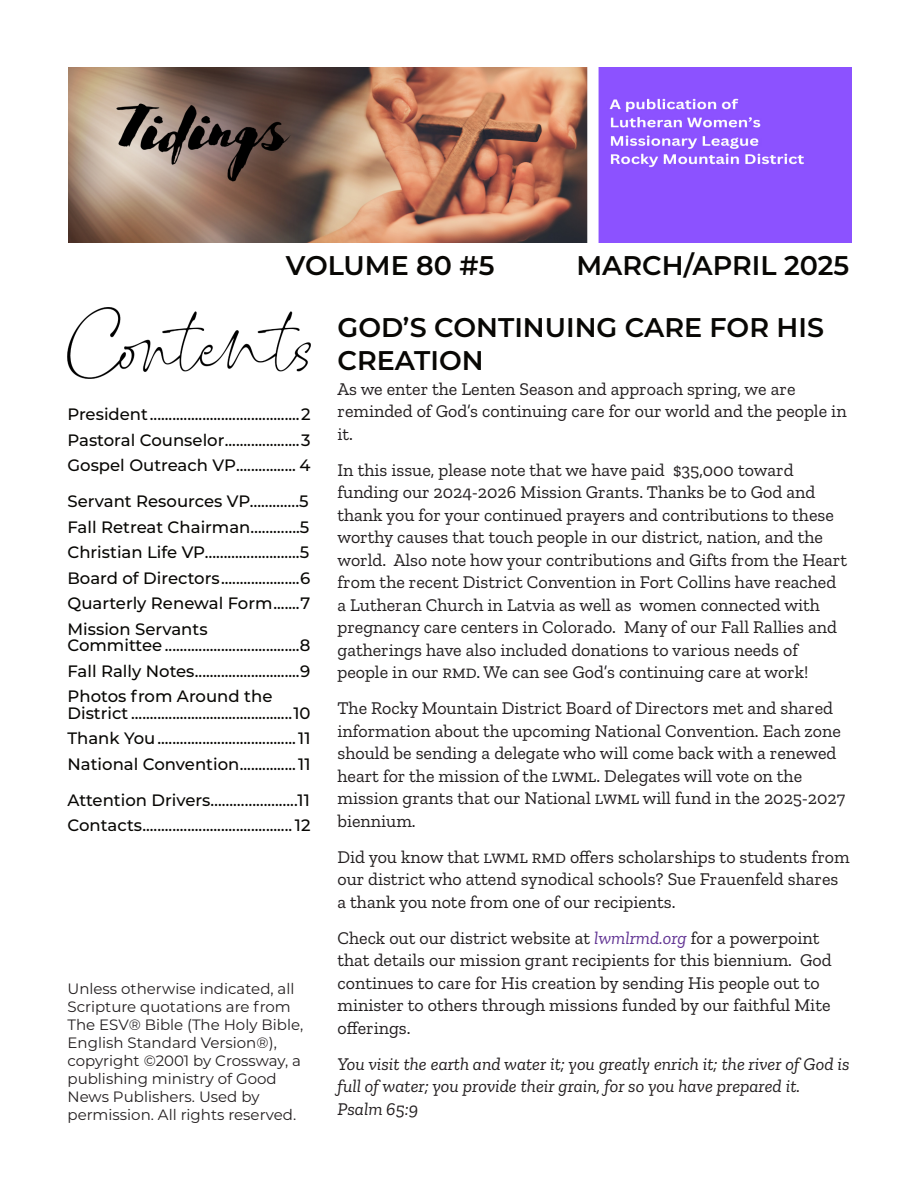
<style>
.page{position:relative;width:918px;height:1188px;background:#fff}
.page>*{position:absolute;margin:0;border:0;box-sizing:border-box;transform-origin:0 0}
.t1{font:600 27px/33px "Montserrat";color:#080704}
.t2{font:18px/22.5px "Zilla Slab";color:#231f20}
.t3{font:italic 18px/22.5px "Zilla Slab";color:#231f20}
.t4{font:500 16.5px/25.5px "Montserrat";color:#080704;text-align:justify}
.t5{font:15px/18px "Montserrat";color:#231f20}
.s1{font-style:italic;color:#613393}
</style>
<div class="page">
<img style="left:68px;top:308px;width:242px;height:70px">
<img style="left:68px;top:68px;width:783px;height:175px">
<h1 class="t1" style="left:286px;top:248px;width:210px">VOLUME 80 #5</h1>
<h1 class="t1" style="left:576px;top:248px;width:274px">MARCH/APRIL 2025</h1>
<p class="t4" style="left:68px;top:402px;width:244px">President........................................2<br>Pastoral Counselor....................3<br>Gospel Outreach VP................ 4</p>
<p class="t4" style="left:68px;top:489px;width:244px">Servant Resources VP………….5<br>Fall Retreat Chairman………….5<br>Christian Life VP…………………….5<br>Board of Directors.....................6<br>Quarterly Renewal Form.......7<br>Mission Servants</p>
<p class="t4" style="left:68px;top:633px;width:244px">Committee ....................................8<br>Fall Rally Notes............................9<br>Photos from Around the</p>
<p class="t4" style="left:68px;top:700px;width:245px">District ...........................................10<br>Thank You.....................................11<br>National Convention...............11</p>
<p class="t4" style="left:68px;top:787px;width:244px">Attention Drivers…………………..11<br>Contacts........................................ 12</p>
<p class="t5" style="left:68px;top:979px;width:237px">Unless otherwise indicated, all<br>Scripture quotations are from<br>The ESV® Bible (The Holy Bible,<br>English Standard Version®), copyright ©2001 by Crossway, a publishing ministry of Good<br>News Publishers. Used by permission. All rights reserved.</p>
<h1 class="t1" style="left:338px;top:311px;width:488px">GOD’S CONTINUING CARE FOR HIS<br>CREATION</h1>
<p class="t2" style="left:338px;top:378px;width:511px">As we enter the Lenten Season and approach spring, we are reminded of God’s continuing care for our world and the people in it.</p>
<p class="t2" style="left:338px;top:459px;width:511px">In this issue, please note that we have paid $35,000 toward funding our 2024-2026 Mission Grants. Thanks be to God and thank you for your continued prayers and contributions to these worthy causes that touch people in our district, nation, and the world. Also note how your contributions and Gifts from the Heart from the recent District Convention in Fort Collins have reached a Lutheran Church in Latvia as well as women connected with pregnancy care centers in Colorado. Many of our Fall Rallies and gatherings have also included donations to various needs of people in our RMD. We can see God’s continuing care at work!</p>
<p class="t2" style="left:338px;top:698px;width:509px">The Rocky Mountain District Board of Directors met and shared information about the upcoming National Convention. Each zone should be sending a delegate who will come back with a renewed heart for the mission of the LWML. Delegates will vote on the mission grants that our National LWML will fund in the 2025-2027 biennium.</p>
<p class="t2" style="left:338px;top:846px;width:514px">Did you know that LWML RMD offers scholarships to students from our district who attend synodical schools? Sue Frauenfeld shares a thank you note from one of our recipients.</p>
<p class="t2" style="left:338px;top:927px;width:496px">Check out our district website at <span class="s1">lwmlrmd.org</span> for a powerpoint that details our mission grant recipients for this biennium. God continues to care for His creation by sending His people out to minister to others through missions funded by our faithful Mite offerings.</p>
<p class="t3" style="left:338px;top:1053px;width:514px">You visit the earth and water it; you greatly enrich it; the river of God is full of water; you provide their grain, for so you have prepared it.<br>Psalm 65:9</p>
</div>
